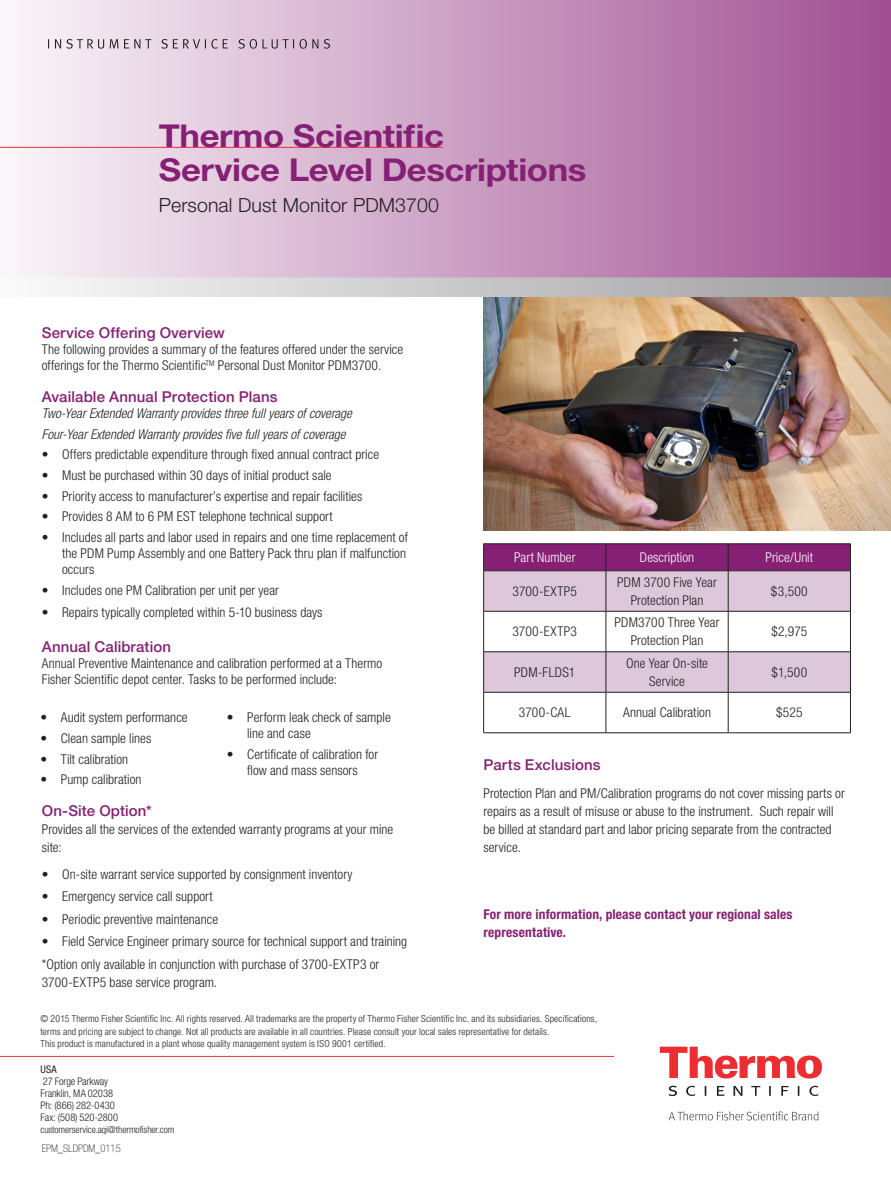
<style>
.page{position:relative;width:891px;height:1188px;background:#fff}
.page>*{position:absolute;margin:0;border:0;box-sizing:border-box;transform-origin:0 0}
.t1{font:700 31.5px/34.5px "Helvetica Neue LT Std";letter-spacing:-.01em;color:#862074;scale:1.1 1}
.t2{font:300 19.5px "Helvetica Neue LT Std";letter-spacing:.005em;color:#231f20}
.Headline_level_1{font:500 15px "Helvetica Neue LT Std";letter-spacing:.005em;color:#862074}
.Intro{font:500 15px "Helvetica Neue LT Std";letter-spacing:.005em;color:#862074}
.Body_copy{font:300 condensed 13.5px/18px "Helvetica Neue LT Std";letter-spacing:.005em;color:#231f20}
.Body_copy_bullets{font:italic 300 condensed 13.5px "Helvetica Neue LT Std";color:#231f20}
.Headline_level_2{font:700 condensed 13.5px/18px "Helvetica Neue LT Std";letter-spacing:.01em;color:#862074}
.Body_copy-2{font:300 condensed 13.5px "Helvetica Neue LT Std";letter-spacing:.005em;color:#fff}
.Body_copy-3{font:300 condensed 13.5px "Helvetica Neue LT Std";letter-spacing:.025em;color:#231f20}
.Location_Numbers{font:300 condensed 10.5px/12px "Helvetica Neue LT Std";letter-spacing:-.005em;color:#231f20}
.Sub_Title{font:100 condensed 10.5px "Helvetica Neue LT Std";color:#231f20}
.Trademarks{font:300 condensed 9.75px/12.8px "Helvetica Neue LT Std";letter-spacing:.015em;color:#231f20}
.Location_Numbers-2{font:300 condensed 9.75px "Helvetica Neue LT Std";letter-spacing:-.01em;color:#231f20}
.s1{font-weight:400}
</style>
<div class="page">
<img style="left:483px;top:297px;width:408px;height:234px">
<svg style="left:0;top:0;width:891px;height:297px;background:#cca5c5"></svg>
<hr style="left:0;top:147px;width:443px;height:1px;background:#ee2d33">
<svg style="left:48px;top:39px;width:282px;height:10px;background:#c1b0bd"></svg>
<svg style="left:484px;top:572px;width:366px;height:120px;fill:#dcc8da"></svg>
<svg style="left:484px;top:693px;width:366px;height:40px"></svg>
<svg style="left:483px;top:544px;width:368px;height:27px;background:#812070"></svg>
<hr style="left:483px;top:571px;width:123px;height:1px;background:#231f20">
<hr style="left:483px;top:571px;width:1px;height:40px;background:#231f20">
<hr style="left:606px;top:571px;width:122px;height:1px;background:#231f20">
<hr style="left:606px;top:571px;width:1px;height:40px;background:#231f20">
<hr style="left:728px;top:571px;width:123px;height:1px;background:#231f20">
<hr style="left:728px;top:571px;width:1px;height:40px;background:#231f20">
<hr style="left:850px;top:571px;width:1px;height:40px;background:#231f20">
<hr style="left:483px;top:611px;width:123px;height:1px;background:#231f20">
<hr style="left:483px;top:611px;width:1px;height:41px;background:#231f20">
<hr style="left:606px;top:611px;width:122px;height:1px;background:#231f20">
<hr style="left:606px;top:611px;width:1px;height:41px;background:#231f20">
<hr style="left:728px;top:611px;width:123px;height:1px;background:#231f20">
<hr style="left:728px;top:611px;width:1px;height:41px;background:#231f20">
<hr style="left:850px;top:611px;width:1px;height:41px;background:#231f20">
<hr style="left:483px;top:652px;width:123px;height:1px;background:#231f20">
<hr style="left:483px;top:652px;width:1px;height:40px;background:#231f20">
<hr style="left:606px;top:652px;width:122px;height:1px;background:#231f20">
<hr style="left:606px;top:652px;width:1px;height:40px;background:#231f20">
<hr style="left:728px;top:652px;width:123px;height:1px;background:#231f20">
<hr style="left:728px;top:652px;width:1px;height:40px;background:#231f20">
<hr style="left:850px;top:652px;width:1px;height:40px;background:#231f20">
<hr style="left:483px;top:692px;width:123px;height:1px;background:#231f20">
<hr style="left:483px;top:692px;width:1px;height:41px;background:#231f20">
<hr style="left:606px;top:692px;width:122px;height:1px;background:#231f20">
<hr style="left:606px;top:692px;width:1px;height:41px;background:#231f20">
<hr style="left:728px;top:692px;width:123px;height:1px;background:#231f20">
<hr style="left:728px;top:692px;width:1px;height:41px;background:#231f20">
<hr style="left:850px;top:692px;width:1px;height:41px;background:#231f20">
<hr style="left:483px;top:733px;width:123px;height:1px;background:#231f20">
<hr style="left:606px;top:733px;width:122px;height:1px;background:#231f20">
<hr style="left:728px;top:733px;width:123px;height:1px;background:#231f20">
<svg style="left:660px;top:1047px;width:162px;height:32px"></svg>
<svg style="left:668px;top:1086px;width:151px;height:10px"></svg>
<svg style="left:669px;top:1111px;width:150px;height:9px"></svg>
<hr style="left:0;top:1056px;width:614px;height:1px;background:#ee2d33">
<p class="t1" style="left:159px;top:118px;width:390px">Thermo Scientific<br>Service Level Descriptions</p>
<p class="t2" style="left:159px;top:193px;width:282px">Personal Dust Monitor PDM3700</p>
<p class="Headline_level_1" style="left:42px;top:323px;width:185px">Service Offering Overview</p>
<p class="Body_copy" style="left:42px;top:341px;width:363px;line-height:16.2px">The following provides a summary of the features offered under the service offerings for the Thermo Scientific<sup>TM</sup> Personal Dust Monitor PDM3700.</p>
<p class="Headline_level_1" style="left:42px;top:387px;width:237px">Available Annual Protection Plans</p>
<p class="Body_copy_bullets" style="left:42px;top:405px;width:312px">Two-Year Extended Warranty provides three full years of coverage</p>
<p class="Body_copy_bullets" style="left:42px;top:426px;width:305px">Four-Year Extended Warranty provides five full years of coverage</p>
<p class="Body_copy" style="left:42px;top:445px;width:339px">• Offers predictable expenditure through fixed annual contract price</p>
<p class="Body_copy" style="left:42px;top:466px;width:291px">• Must be purchased within 30 days of initial product sale</p>
<p class="Body_copy" style="left:42px;top:487px;width:322px">• Priority access to manufacturer’s expertise and repair facilities</p>
<p class="Body_copy" style="left:42px;top:507px;width:292px">• Provides 8 AM to 6 PM EST telephone technical support</p>
<p class="Body_copy" style="left:62px;top:529px;width:347px;line-height:16.2px;text-indent:-20px">• Includes all parts and labor used in repairs and one time replacement of the PDM Pump Assembly and one Battery Pack thru plan if malfunction occurs</p>
<p class="Body_copy" style="left:42px;top:581px;width:239px">• Includes one PM Calibration per unit per year</p>
<p class="Body_copy" style="left:42px;top:603px;width:282px">• Repairs typically completed within 5-10 business days</p>
<p class="Headline_level_1" style="left:42px;top:638px;width:131px">Annual Calibration</p>
<p class="Body_copy" style="left:42px;top:655px;width:342px;line-height:16.2px">Annual Preventive Maintenance and calibration performed at a Thermo<br>Fisher Scientific depot center. Tasks to be performed include:</p>
<p class="Body_copy" style="left:41px;top:708px;width:149px">• Audit system performance</p>
<p class="Body_copy" style="left:41px;top:729px;width:112px">• Clean sample lines</p>
<p class="Body_copy" style="left:41px;top:750px;width:89px">• Tilt calibration</p>
<p class="Body_copy" style="left:41px;top:770px;width:103px">• Pump calibration</p>
<p class="Body_copy" style="left:247px;top:709px;width:145px;line-height:16.2px;text-indent:-20px">• Perform leak check of sample line and case</p>
<p class="Body_copy" style="left:227px;top:746px;width:153px;line-height:16.2px;text-align:center">• Certificate of calibration for flow and mass sensors</p>
<p class="Headline_level_1" style="left:42px;top:801px;width:112px">On-Site Option*</p>
<p class="Body_copy" style="left:42px;top:820px;width:353px">Provides all the services of the extended warranty programs at your mine site:</p>
<p class="Body_copy" style="left:42px;top:865px;width:312px">• On-site warrant service supported by consignment inventory</p>
<p class="Body_copy" style="left:42px;top:887px;width:172px">• Emergency service call support</p>
<p class="Body_copy" style="left:42px;top:910px;width:178px">• Periodic preventive maintenance</p>
<p class="Body_copy" style="left:42px;top:932px;width:367px">• Field Service Engineer primary source for technical support and training</p>
<p class="Body_copy" style="left:42px;top:955px;width:339px">*Option only available in conjunction with purchase of 3700-EXTP3 or<br>3700-EXTP5 base service program.</p>
<p class="Body_copy-2" style="left:514px;top:550px;width:63px">Part Number</p>
<p class="Body_copy-2" style="left:640px;top:550px;width:56px">Description</p>
<p class="Body_copy-2" style="left:766px;top:550px;width:49px">Price/Unit</p>
<p class="Body_copy-3" style="left:513px;top:583px;width:66px">3700-EXTP5</p>
<p class="Body_copy" style="left:617px;top:573px;width:101px;text-align:center">PDM 3700 Five Year<br>Protection Plan</p>
<p class="Body_copy" style="left:771px;top:582px;width:38px">$3,500</p>
<p class="Body_copy-3" style="left:512px;top:624px;width:66px">3700-EXTP3</p>
<p class="Body_copy" style="left:615px;top:613px;width:106px;text-align:center">PDM3700 Three Year<br>Protection Plan</p>
<p class="Body_copy" style="left:771px;top:622px;width:37px">$2,975</p>
<p class="Body_copy" style="left:514px;top:663px;width:63px">PDM-FLDS1</p>
<p class="Body_copy" style="left:626px;top:654px;width:83px;text-align:center">One Year On-site<br>Service</p>
<p class="Body_copy" style="left:771px;top:663px;width:37px">$1,500</p>
<p class="Body_copy" style="left:519px;top:703px;width:53px">3700-CAL</p>
<p class="Body_copy" style="left:623px;top:703px;width:89px">Annual Calibration</p>
<p class="Body_copy" style="left:776px;top:703px;width:28px">$525</p>
<p class="Intro" style="left:483px;top:756px;width:119px">Parts Exclusions</p>
<p class="Body_copy" style="left:483px;top:784px;width:363px">Protection Plan and PM/Calibration programs do not cover missing parts or repairs as a result of misuse or abuse to the instrument. Such repair will be billed at standard part and labor pricing separate from the contracted service.</p>
<p class="Headline_level_2" style="left:483px;top:905px;width:311px">For more information, please contact your regional sales representative.</p>
<p class="Trademarks" style="left:40px;top:1012px;width:558px">© 2015 Thermo Fisher Scientific Inc. All rights reserved. All trademarks are the property of Thermo Fisher Scientific Inc. and its subsidiaries. Specifications, terms and pricing are subject to change. Not all products are available in all countries. Please consult your local sales representative for details.<br>This product is manufactured in a plant whose quality management system is ISO 9001 certified.</p>
<p class="Location_Numbers" style="left:40px;top:1063px;width:79px"><span class="s1">USA<br></span>27 Forge Parkway<br>Franklin, MA 02038<br>Ph: (866) 282-0430<br>Fax: (508) 520-2800</p>
<p class="Location_Numbers-2" style="left:40px;top:1124px;width:136px">customerservice.aqi@thermofisher.com</p>
<p class="Sub_Title" style="left:42px;top:1143px;width:80px">EPM_SLDPDM_0115</p>
</div>
